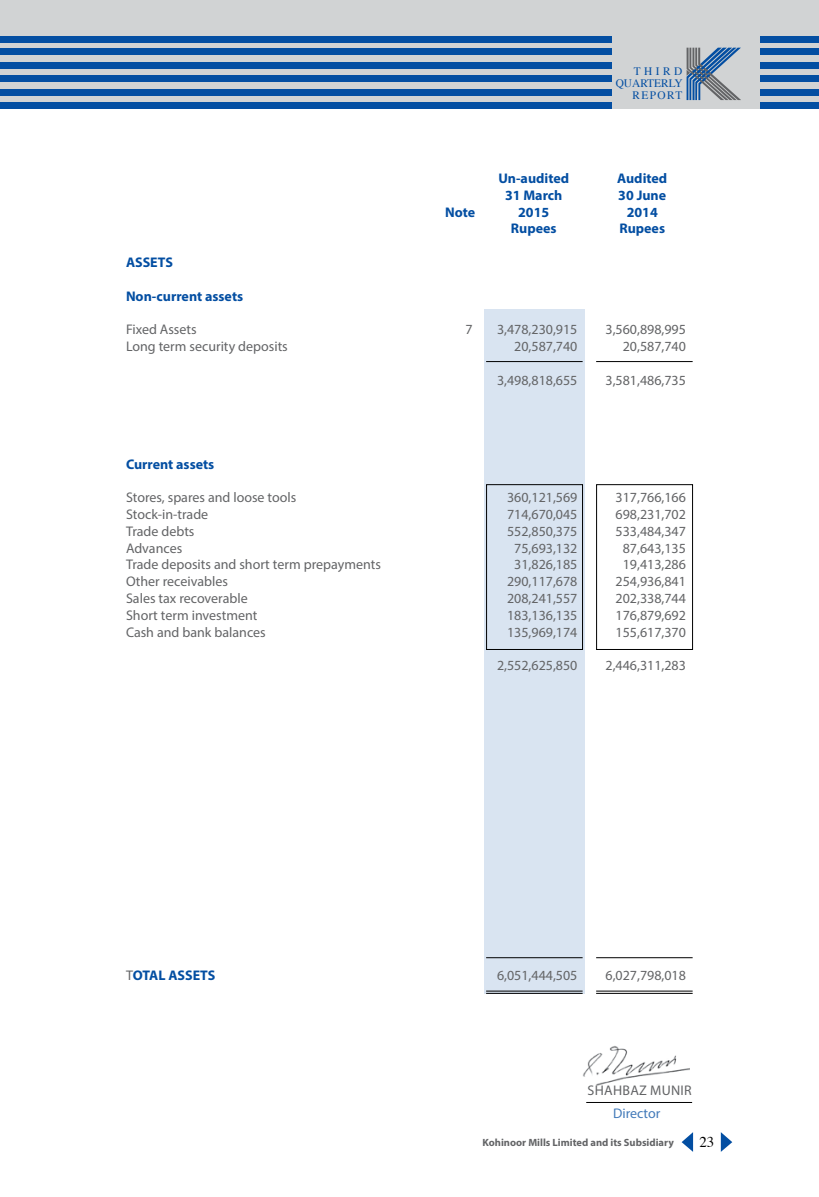
<style>
.page{position:relative;width:819px;height:1197px;background:#fff}
.page>*{position:absolute;margin:0;border:0;box-sizing:border-box;transform-origin:0 0}
.t1{font:14.88px "Times";color:#000}
.t2{font:14px "Myriad Pro";color:#636466}
.t3{font:700 14px "Myriad Pro";color:#034ea2}
.t4{font:14px "Myriad Pro";color:#427ab9}
.t5{font:11.38px/12.2px "Times";letter-spacing:.035em;color:#034ea2;text-align:right}
.t6{font:700 10.5px "Myriad Pro";color:#636466}
.s1{font-weight:400;color:#636466}
</style>
<div class="page">
<div style="left:0;top:0;width:819px;height:109px;background:#d1d3d4"></div>
<div style="left:0;top:36px;width:611px;height:6px;background:#034ea2"></div>
<div style="left:0;top:49px;width:611px;height:6px;background:#034ea2"></div>
<div style="left:0;top:62px;width:611px;height:7px;background:#034ea2"></div>
<div style="left:0;top:75px;width:611px;height:7px;background:#034ea2"></div>
<div style="left:0;top:89px;width:611px;height:7px;background:#034ea2"></div>
<div style="left:0;top:102px;width:611px;height:7px;background:#034ea2"></div>
<div style="left:760px;top:36px;width:59px;height:6px;background:#034ea2"></div>
<div style="left:760px;top:49px;width:59px;height:6px;background:#034ea2"></div>
<div style="left:760px;top:62px;width:59px;height:7px;background:#034ea2"></div>
<div style="left:760px;top:75px;width:59px;height:7px;background:#034ea2"></div>
<div style="left:760px;top:89px;width:59px;height:7px;background:#034ea2"></div>
<div style="left:760px;top:102px;width:59px;height:7px;background:#034ea2"></div>
<svg style="left:687px;top:48px;width:54px;height:52px"></svg>
<svg style="left:721px;top:1132px;width:11px;height:20px"></svg>
<svg style="left:682px;top:1132px;width:11px;height:20px"></svg>
<div style="left:484px;top:309px;width:101px;height:684px;background:#d9e4f1"></div>
<hr style="left:486px;top:991px;width:97px;height:1px;background:#000">
<hr style="left:486px;top:993px;width:97px;height:1px;background:#000">
<hr style="left:596px;top:991px;width:97px;height:1px;background:#000">
<hr style="left:596px;top:993px;width:97px;height:1px;background:#000">
<hr style="left:486px;top:957px;width:97px;height:1px;background:#000">
<hr style="left:596px;top:957px;width:97px;height:1px;background:#000">
<div style="left:486px;top:484px;width:97px;height:166px;border:1px solid #000"></div>
<div style="left:596px;top:484px;width:97px;height:166px;border:1px solid #000"></div>
<hr style="left:486px;top:361px;width:97px;height:1px;background:#000">
<hr style="left:596px;top:361px;width:97px;height:1px;background:#000">
<hr style="left:586px;top:1102px;width:106px;height:1px;background:#000">
<img style="left:583px;top:1046px;width:107px;height:40px">
<p class="t5" style="left:616px;top:64px;width:69px">THIRD<br>QUARTERLY<br>REPORT</p>
<p class="t3" style="left:498px;top:169px;width:72px">Un-audited</p>
<p class="t3" style="left:617px;top:169px;width:52px">Audited</p>
<p class="t3" style="left:505px;top:186px;width:59px">31 March</p>
<p class="t3" style="left:618px;top:186px;width:49px">30 June</p>
<p class="t3" style="left:445px;top:203px;width:32px">Note</p>
<p class="t3" style="left:518px;top:203px;width:33px">2015</p>
<p class="t3" style="left:627px;top:203px;width:33px">2014</p>
<p class="t3" style="left:511px;top:220px;width:47px">Rupees</p>
<p class="t3" style="left:619px;top:220px;width:47px">Rupees</p>
<p class="t3" style="left:126px;top:253px;width:48px">ASSETS</p>
<p class="t3" style="left:126px;top:287px;width:119px">Non-current assets</p>
<p class="t2" style="left:126px;top:321px;width:72px">Fixed Assets</p>
<p class="t2" style="left:465px;top:321px;width:9px">7</p>
<p class="t2" style="left:497px;top:321px;width:82px">3,478,230,915</p>
<p class="t2" style="left:606px;top:321px;width:82px">3,560,898,995</p>
<p class="t2" style="left:126px;top:338px;width:163px">Long term security deposits</p>
<p class="t2" style="left:514px;top:338px;width:65px">20,587,740</p>
<p class="t2" style="left:623px;top:338px;width:65px">20,587,740</p>
<p class="t2" style="left:497px;top:371px;width:82px">3,498,818,655</p>
<p class="t2" style="left:606px;top:371px;width:82px">3,581,486,735</p>
<p class="t3" style="left:126px;top:455px;width:90px">Current assets</p>
<p class="t2" style="left:126px;top:489px;width:172px">Stores, spares and loose tools</p>
<p class="t2" style="left:507px;top:489px;width:72px">360,121,569</p>
<p class="t2" style="left:616px;top:489px;width:72px">317,766,166</p>
<p class="t2" style="left:126px;top:506px;width:84px">Stock-in-trade</p>
<p class="t2" style="left:507px;top:506px;width:72px">714,670,045</p>
<p class="t2" style="left:616px;top:506px;width:72px">698,231,702</p>
<p class="t2" style="left:126px;top:522px;width:70px">Trade debts</p>
<p class="t2" style="left:507px;top:522px;width:72px">552,850,375</p>
<p class="t2" style="left:616px;top:522px;width:72px">533,484,347</p>
<p class="t2" style="left:126px;top:539px;width:58px">Advances</p>
<p class="t2" style="left:514px;top:539px;width:65px">75,693,132</p>
<p class="t2" style="left:623px;top:539px;width:65px">87,643,135</p>
<p class="t2" style="left:126px;top:556px;width:256px">Trade deposits and short term prepayments</p>
<p class="t2" style="left:514px;top:556px;width:65px">31,826,185</p>
<p class="t2" style="left:623px;top:556px;width:65px">19,413,286</p>
<p class="t2" style="left:126px;top:573px;width:104px">Other receivables</p>
<p class="t2" style="left:507px;top:573px;width:72px">290,117,678</p>
<p class="t2" style="left:616px;top:573px;width:72px">254,936,841</p>
<p class="t2" style="left:126px;top:590px;width:123px">Sales tax recoverable</p>
<p class="t2" style="left:507px;top:590px;width:72px">208,241,557</p>
<p class="t2" style="left:616px;top:590px;width:72px">202,338,744</p>
<p class="t2" style="left:126px;top:606px;width:133px">Short term investment</p>
<p class="t2" style="left:507px;top:606px;width:72px">183,136,135</p>
<p class="t2" style="left:616px;top:606px;width:72px">176,879,692</p>
<p class="t2" style="left:126px;top:623px;width:141px">Cash and bank balances</p>
<p class="t2" style="left:507px;top:623px;width:72px">135,969,174</p>
<p class="t2" style="left:616px;top:623px;width:72px">155,617,370</p>
<p class="t2" style="left:497px;top:657px;width:82px">2,552,625,850</p>
<p class="t2" style="left:606px;top:657px;width:82px">2,446,311,283</p>
<p class="t3" style="left:126px;top:966px;width:91px"><span class="s1">T</span>OTAL ASSETS</p>
<p class="t2" style="left:497px;top:967px;width:82px">6,051,444,505</p>
<p class="t2" style="left:606px;top:967px;width:82px">6,027,798,018</p>
<p class="t2" style="left:588px;top:1082px;width:17px">Shahbaz</p>
<p class="t2" style="left:650px;top:1082px;width:29px">Munir</p>
<p class="t4" style="left:613px;top:1105px;width:49px">Director</p>
<p class="t6" style="left:483px;top:1135px;width:193px">Kohinoor Mills Limited and its Subsidiary</p>
<p class="t1" style="left:699px;top:1129px;width:16px">23</p>
</div>
